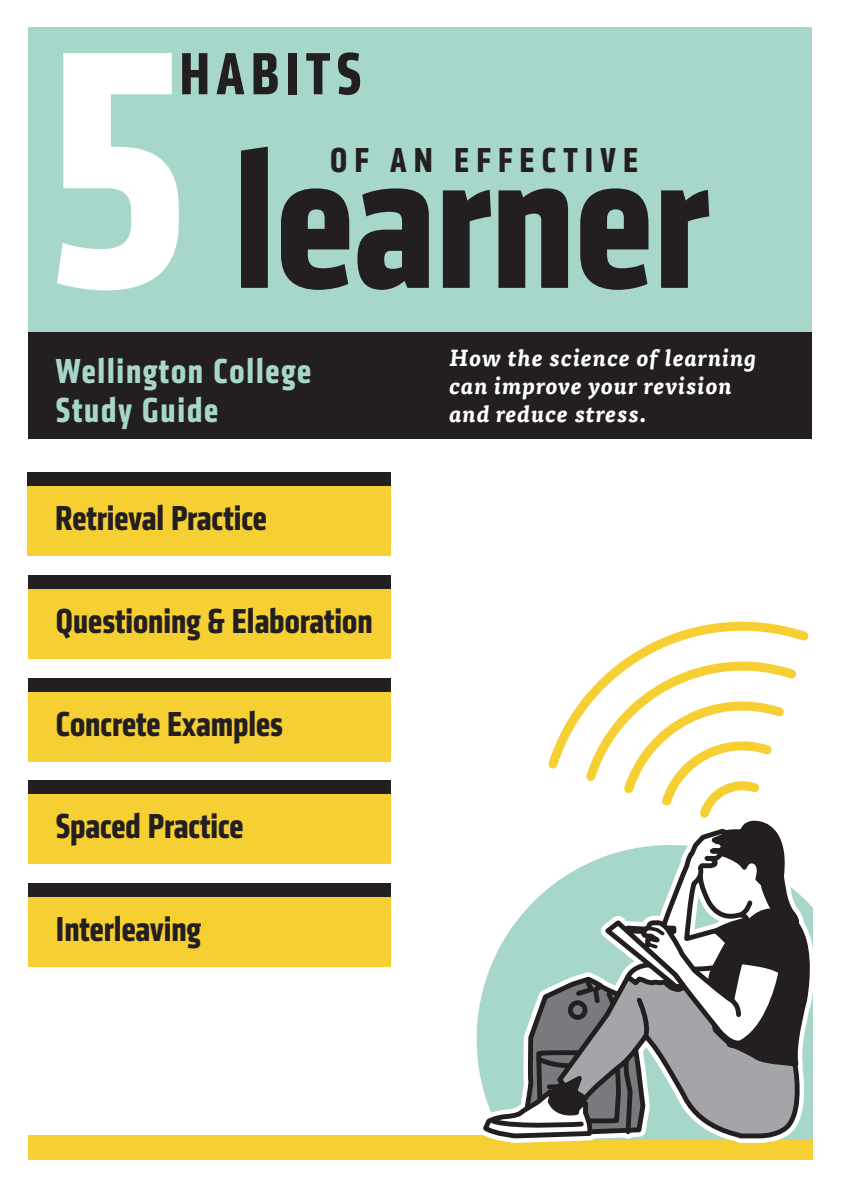
<style>
.page{position:relative;width:842px;height:1191px;background:#fff}
.page>*{position:absolute;margin:0;border:0;box-sizing:border-box;transform-origin:0 0}
.t1{font:700 condensed 350px "Klavika";color:#fff}
.t2{font:700 condensed 200px "Klavika";color:#231f20}
.t3{font:700 condensed 36px "Klavika";color:#231f20}
.t4{font:700 condensed 36px/39px "Klavika";letter-spacing:.05em;color:#a7d7ca}
.t5{font:700 condensed 36px "Klavika";letter-spacing:.2em;color:#231f20}
.t6{font:italic 700 23px/27.6px "Tisa OT";letter-spacing:.05em;color:#fff}
</style>
<div class="page">
<div style="left:28px;top:1135px;width:784px;height:24px;background:#f6cf33"></div>
<div style="left:28px;top:472px;width:363px;height:83px;background:#f6cf33"></div>
<div style="left:28px;top:27px;width:783px;height:305px;background:#a7d7ca"></div>
<svg style="left:182px;top:53px;width:25px;height:41px"></svg>
<svg style="left:216px;top:53px;width:28px;height:41px"></svg>
<svg style="left:254px;top:53px;width:24px;height:41px"></svg>
<div style="left:288px;top:53px;width:9px;height:41px;background:#231f20"></div>
<svg style="left:306px;top:53px;width:24px;height:41px"></svg>
<svg style="left:338px;top:52px;width:22px;height:43px"></svg>
<div style="left:28px;top:332px;width:783px;height:106px;background:#231f20"></div>
<div style="left:28px;top:472px;width:363px;height:14px;background:#231f20"></div>
<div style="left:28px;top:575px;width:363px;height:83px;background:#f6cf33"></div>
<div style="left:28px;top:575px;width:363px;height:13px;background:#231f20"></div>
<div style="left:28px;top:678px;width:363px;height:83px;background:#f6cf33"></div>
<div style="left:28px;top:678px;width:363px;height:14px;background:#231f20"></div>
<div style="left:28px;top:780px;width:363px;height:83px;background:#f6cf33"></div>
<div style="left:28px;top:780px;width:363px;height:13px;background:#231f20"></div>
<div style="left:28px;top:883px;width:363px;height:83px;background:#f6cf33"></div>
<div style="left:28px;top:883px;width:363px;height:14px;background:#231f20"></div>
<svg style="left:644px;top:621px;width:165px;height:26px"></svg>
<svg style="left:468px;top:647px;width:345px;height:513px"></svg>
<p class="t1" style="left:46px;top:-57px;width:144px">5</p>
<p class="t2" style="left:233px;top:92px;width:477px">learner</p>
<p class="t5" style="left:330px;top:137px;width:309px">OF AN EFFECTIVE</p>
<p class="t4" style="left:56px;top:351px;width:257px">Wellington College<br>Study Guide</p>
<p class="t3" style="left:55px;top:495px;width:213px">Retrieval Practice</p>
<p class="t3" style="left:56px;top:598px;width:318px">Questioning &amp; Elaboration</p>
<p class="t3" style="left:56px;top:701px;width:229px">Concrete Examples</p>
<p class="t3" style="left:56px;top:803px;width:189px">Spaced Practice</p>
<p class="t3" style="left:56px;top:906px;width:146px">Interleaving</p>
<p class="t6" style="left:449px;top:345px;width:308px">How the science of learning can improve your revision and reduce stress.</p>
</div>
